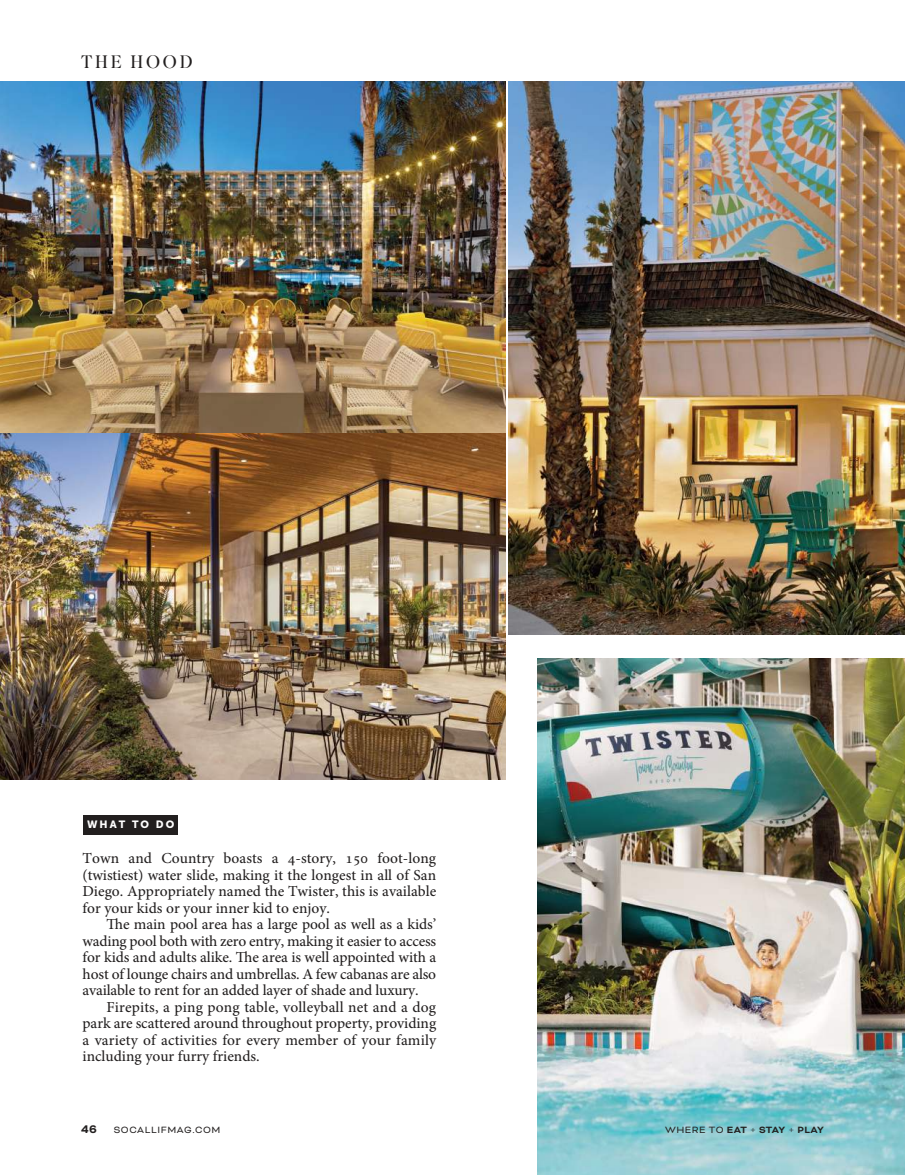
<style>
.page{position:relative;width:905px;height:1175px;background:#fff}
.page>*{position:absolute;margin:0;border:0;box-sizing:border-box;transform-origin:0 0}
.t1{font:300 18px "Superior Title";letter-spacing:.155em;color:#221f1f}
.t2{font:15px/16.5px "Adobe Hebrew";color:#221f1f;text-align:justify}
.t3{font:700 12.75px "Bicyclette";color:#221f1f}
.t4{font:700 10.5px "Bicyclette";letter-spacing:-.015em;color:#221f1f}
.t5{font:10.5px "Bicyclette";letter-spacing:.06em;color:#221f1f}
.t6{font:10.5px "Museo Sans 900";letter-spacing:.2em;color:#fff}
.s1{font-weight:400}
.s2{font-weight:300}
</style>
<div class="page">
<img style="left:0;top:81px;width:505px;height:351px">
<img style="left:0;top:434px;width:505px;height:345px">
<img style="left:508px;top:81px;width:396px;height:553px">
<div style="left:83px;top:815px;width:94px;height:19px;background:#221f1f"></div>
<img style="left:537px;top:658px;width:367px;height:516px">
<p class="t1" style="left:81px;top:51px;width:113px">THE HOOD</p>
<p class="t6" style="left:87px;top:818px;width:89px">WHAT TO DO</p>
<p class="t2" style="left:82px;top:851px;width:355px">Town and Country boasts a 4-story, 150 foot-long (twistiest) water slide, making it the longest in all of San Diego. Appropriately named the Twister, this is available for your kids or your inner kid to enjoy.</p>
<p class="t2" style="left:82px;top:917px;width:355px;text-indent:24px">-e main pool area has a large pool as well as a kids’ wading pool both with zero entry, making it easier to access for kids and adults alike. -e area is well appointed with a host of lounge chairs and umbrellas. A few cabanas are also available to rent for an added layer of shade and luxury.</p>
<p class="t2" style="left:82px;top:1000px;width:355px;text-indent:24px">Firepits, a ping pong table, volleyball net and a dog park are scattered around throughout property, providing a variety of activities for every member of your family including your furry friends.</p>
<p class="t3" style="left:81px;top:1121px;width:17px">46</p>
<p class="t5" style="left:114px;top:1123px;width:108px">SOCALLIFMAG.COM</p>
<p class="t4" style="left:665px;top:1123px;width:160px"><span class="s1">WHERE TO</span> EAT <span class="s2">+</span> STAY <span class="s2">+</span> PLAY</p>
</div>
